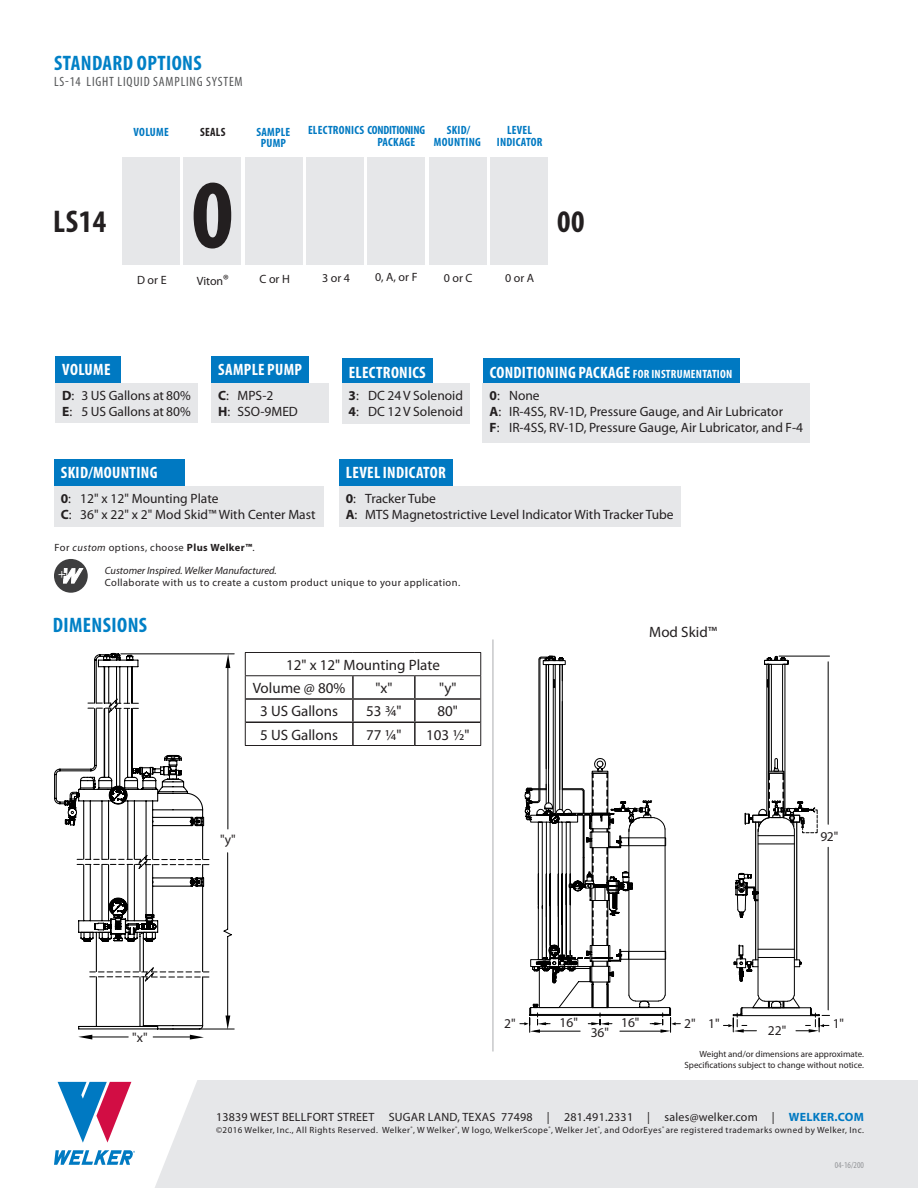
<style>
.page{position:relative;width:918px;height:1188px;background:#fff}
.page>*{position:absolute;margin:0;border:0;box-sizing:border-box;transform-origin:0 0}
.t1{font:700 condensed 99px "Myriad Pro";color:#231f20}
.t2{font:700 condensed 31.5px "Myriad Pro";letter-spacing:.02em;color:#231f20}
.t3{font:700 condensed 21px "Myriad Pro";letter-spacing:.02em;color:#0080c6}
.t4{font:700 condensed 16.5px "Myriad Pro";letter-spacing:.02em;color:#fff}
.t5{font:15px "Myriad Pro";color:#231f20}
.t6{font:13.5px "Myriad Pro";color:#231f20}
.t7{font:condensed 13.5px "Myriad Pro";letter-spacing:.06em;color:#545557}
.t8{font:12px "Myriad Pro";letter-spacing:.02em;color:#231f20}
.t9{font:700 condensed 12px/11.4px "Myriad Pro";letter-spacing:.02em;color:#0079c2}
.t10{font:700 condensed 12px "Myriad Pro";letter-spacing:.02em;color:#231f20}
.t11{font:10.5px "Myriad Pro";letter-spacing:.04em;color:#231f20}
.t12{font:italic 10.5px "Myriad Pro";color:#231f20}
.t13{font:9px "Myriad Pro";letter-spacing:.05em;color:#231f20}
.t14{font:9px "Myriad Pro";color:#231f20}
.t15{font:condensed 9px "Myriad Pro";color:#939598}
.s1{font-stretch:condensed;font-size:15px}
.s2{font-weight:700}
.s3{font-size:12px}
.s4{font-style:italic}
.s5{font-weight:700;color:#0079c2}
</style>
<div class="page">
<div style="left:155px;top:1080px;width:763px;height:108px;background:#e6e7e9"></div>
<svg style="left:58px;top:1082px;width:73px;height:61px"></svg>
<svg style="left:54px;top:1150px;width:81px;height:15px"></svg>
<div style="left:55px;top:356px;width:65px;height:37px;background:#0079c2"></div>
<div style="left:55px;top:383px;width:143px;height:40px;background:#e6e7e9"></div>
<div style="left:211px;top:356px;width:98px;height:37px;background:#0079c2"></div>
<div style="left:211px;top:383px;width:117px;height:40px;background:#e6e7e9"></div>
<div style="left:54px;top:459px;width:130px;height:37px;background:#0079c2"></div>
<div style="left:54px;top:486px;width:270px;height:40px;background:#e6e7e9"></div>
<div style="left:339px;top:459px;width:114px;height:37px;background:#0079c2"></div>
<div style="left:339px;top:486px;width:342px;height:40px;background:#e6e7e9"></div>
<div style="left:342px;top:358px;width:91px;height:35px;background:#0079c2"></div>
<div style="left:342px;top:383px;width:128px;height:40px;background:#e6e7e9"></div>
<div style="left:483px;top:358px;width:256px;height:35px;background:#0079c2"></div>
<div style="left:483px;top:383px;width:327px;height:60px;background:#e6e7e9"></div>
<div style="left:54px;top:559px;width:34px;height:34px;background:#3e3e3f;border-radius:50%"></div>
<svg style="left:58px;top:569px;width:25px;height:14px"></svg>
<div style="left:429px;top:157px;width:58px;height:108px;background:#e6e7e9"></div>
<div style="left:490px;top:157px;width:58px;height:108px;background:#e6e7e9"></div>
<div style="left:368px;top:157px;width:57px;height:108px;background:#e6e7e9"></div>
<div style="left:306px;top:157px;width:58px;height:108px;background:#e6e7e9"></div>
<div style="left:245px;top:157px;width:58px;height:108px;background:#e6e7e9"></div>
<div style="left:122px;top:157px;width:58px;height:108px;background:#e6e7e9"></div>
<div style="left:184px;top:157px;width:57px;height:108px;background:#e6e7e9"></div>
<svg style="left:54px;top:652px;width:61px;height:213px"></svg>
<svg style="left:77px;top:653px;width:158px;height:387px"></svg>
<hr style="left:227px;top:666px;width:1px;height:163px;background:#000">
<hr style="left:153px;top:1037px;width:42px;height:1px;background:#000">
<hr style="left:352px;top:676px;width:2px;height:22px;background:#231f20">
<hr style="left:414px;top:676px;width:2px;height:22px;background:#231f20">
<hr style="left:246px;top:698px;width:107px;height:2px;background:#231f20">
<hr style="left:353px;top:698px;width:62px;height:2px;background:#231f20">
<hr style="left:352px;top:700px;width:2px;height:22px;background:#231f20">
<hr style="left:415px;top:698px;width:65px;height:2px;background:#231f20">
<hr style="left:414px;top:700px;width:2px;height:22px;background:#231f20">
<hr style="left:246px;top:722px;width:107px;height:1px;background:#231f20">
<hr style="left:353px;top:722px;width:62px;height:1px;background:#231f20">
<hr style="left:352px;top:723px;width:2px;height:22px;background:#231f20">
<hr style="left:415px;top:722px;width:65px;height:1px;background:#231f20">
<hr style="left:414px;top:723px;width:2px;height:22px;background:#231f20">
<hr style="left:245px;top:652px;width:108px;height:1px;background:#231f20">
<hr style="left:353px;top:652px;width:62px;height:1px;background:#231f20">
<hr style="left:415px;top:652px;width:66px;height:1px;background:#231f20">
<hr style="left:245px;top:675px;width:108px;height:1px;background:#231f20">
<hr style="left:353px;top:675px;width:62px;height:1px;background:#231f20">
<hr style="left:415px;top:675px;width:66px;height:1px;background:#231f20">
<svg style="left:245px;top:653px;width:1px;height:92px"></svg>
<svg style="left:480px;top:653px;width:1px;height:92px"></svg>
<hr style="left:245px;top:745px;width:108px;height:1px;background:#231f20">
<hr style="left:353px;top:745px;width:62px;height:1px;background:#231f20">
<hr style="left:415px;top:745px;width:66px;height:1px;background:#231f20">
<svg style="left:519px;top:656px;width:162px;height:377px"></svg>
<svg style="left:723px;top:655px;width:107px;height:378px"></svg>
<hr style="left:492px;top:639px;width:2px;height:412px;background:#c7c8ca">
<p class="t3" style="left:54px;top:50px;width:149px">STANDARD OPTIONS</p>
<p class="t7" style="left:54px;top:73px;width:190px">LS-14 LIGHT LIQUID SAMPLING SYSTEM</p>
<p class="t9" style="left:134px;top:126px;width:37px">VOLUME</p>
<p class="t10" style="left:200px;top:124px;width:27px">SEALS</p>
<p class="t9" style="left:257px;top:126px;width:35px">SAMPLE</p>
<p class="t9" style="left:261px;top:137px;width:27px">PUMP</p>
<p class="t9" style="left:377px;top:124px;width:49px;text-indent:-69px">ELECTRONICS CONDITIONING<br>PACKAGE</p>
<p class="t9" style="left:447px;top:124px;width:25px">SKID/</p>
<p class="t9" style="left:434px;top:136px;width:48px">MOUNTING</p>
<p class="t9" style="left:507px;top:124px;width:26px">LEVEL</p>
<p class="t9" style="left:497px;top:136px;width:47px">INDICATOR</p>
<p class="t1" style="left:191px;top:153px;width:44px">0</p>
<p class="t2" style="left:53px;top:202px;width:55px">LS14</p>
<p class="t2" style="left:557px;top:202px;width:29px">00</p>
<p class="t8" style="left:137px;top:272px;width:31px">D or E</p>
<p class="t8" style="left:260px;top:272px;width:32px">C or H</p>
<p class="t8" style="left:197px;top:274px;width:34px">Viton<span class="s1">®</span></p>
<p class="t8" style="left:322px;top:270px;width:29px">3 or 4</p>
<p class="t8" style="left:375px;top:269px;width:44px">0, A, or F</p>
<p class="t8" style="left:444px;top:271px;width:30px">0 or C</p>
<p class="t8" style="left:505px;top:271px;width:31px">0 or A</p>
<p class="t4" style="left:62px;top:359px;width:50px">VOLUME</p>
<p class="t6" style="left:62px;top:387px;width:130px"><span class="s2">D</span>: 3 US Gallons at 80%</p>
<p class="t6" style="left:62px;top:403px;width:130px"><span class="s2">E</span>: 5 US Gallons at 80%</p>
<p class="t4" style="left:218px;top:359px;width:85px">SAMPLE PUMP</p>
<p class="t6" style="left:218px;top:387px;width:57px"><span class="s2">C</span>: MPS-2</p>
<p class="t6" style="left:218px;top:403px;width:81px"><span class="s2">H</span>: SSO-9MED</p>
<p class="t4" style="left:349px;top:362px;width:78px">ELECTRONICS</p>
<p class="t6" style="left:349px;top:387px;width:116px"><span class="s2">3</span>: DC 24 V Solenoid</p>
<p class="t6" style="left:349px;top:403px;width:116px"><span class="s2">4</span>: DC 12 V Solenoid</p>
<p class="t4" style="left:490px;top:362px;width:244px">CONDITIONING PACKAGE <span class="s3">FOR INSTRUMENTATION</span></p>
<p class="t6" style="left:490px;top:387px;width:52px"><span class="s2">0</span>: None</p>
<p class="t6" style="left:490px;top:403px;width:295px"><span class="s2">A</span>: IR-4SS, RV-1D, Pressure Gauge, and Air Lubricator</p>
<p class="t6" style="left:490px;top:419px;width:315px"><span class="s2">F</span>: IR-4SS, RV-1D, Pressure Gauge, Air Lubricator, and F-4</p>
<p class="t4" style="left:61px;top:462px;width:98px">SKID/MOUNTING</p>
<p class="t6" style="left:61px;top:490px;width:159px"><span class="s2">0</span>: 12" x 12" Mounting Plate</p>
<p class="t6" style="left:61px;top:506px;width:256px"><span class="s2">C</span>: 36" x 22" x 2" Mod Skid™ With Center Mast</p>
<p class="t11" style="left:55px;top:541px;width:202px">For <span class="s4">custom</span> options, choose <span class="s2">Plus Welker™</span>.</p>
<p class="t4" style="left:346px;top:462px;width:101px">LEVEL INDICATOR</p>
<p class="t6" style="left:346px;top:490px;width:92px"><span class="s2">0</span>: Tracker Tube</p>
<p class="t6" style="left:346px;top:506px;width:330px"><span class="s2">A</span>: MTS Magnetostrictive Level Indicator With Tracker Tube</p>
<p class="t12" style="left:105px;top:564px;width:174px">Customer Inspired. Welker Manufactured.</p>
<p class="t11" style="left:105px;top:576px;width:357px">Collaborate with us to create a custom product unique to your application.</p>
<p class="t3" style="left:53px;top:611px;width:96px">DIMENSIONS</p>
<p class="t5" style="left:286px;top:655px;width:155px">12" x 12" Mounting Plate</p>
<p class="t5" style="left:253px;top:679px;width:94px">Volume @ 80%</p>
<p class="t5" style="left:375px;top:679px;width:19px">"x"</p>
<p class="t5" style="left:439px;top:679px;width:19px">"y"</p>
<p class="t5" style="left:260px;top:702px;width:79px">3 US Gallons</p>
<p class="t5" style="left:366px;top:702px;width:37px">53 3/4"</p>
<p class="t5" style="left:438px;top:702px;width:22px">80"</p>
<p class="t5" style="left:260px;top:725px;width:79px">5 US Gallons</p>
<p class="t5" style="left:366px;top:725px;width:37px">77 1/4"</p>
<p class="t5" style="left:426px;top:725px;width:45px">103 1/2"</p>
<p class="t6" style="left:220px;top:831px;width:17px">"y"</p>
<p class="t5" style="left:649px;top:622px;width:69px">Mod Skid™</p>
<p class="t6" style="left:820px;top:828px;width:19px">92"</p>
<p class="t6" style="left:132px;top:1029px;width:17px">"x"</p>
<p class="t6" style="left:560px;top:1014px;width:20px">16"</p>
<p class="t6" style="left:621px;top:1014px;width:20px">16"</p>
<p class="t6" style="left:504px;top:1016px;width:13px">2"</p>
<p class="t6" style="left:684px;top:1016px;width:13px">2"</p>
<p class="t6" style="left:708px;top:1016px;width:13px">1"</p>
<p class="t6" style="left:833px;top:1016px;width:13px">1"</p>
<p class="t6" style="left:591px;top:1025px;width:20px">36"</p>
<p class="t6" style="left:768px;top:1022px;width:20px">22"</p>
<p class="t14" style="left:700px;top:1049px;width:166px">Weight and/or dimensions are approximate.</p>
<p class="t14" style="left:685px;top:1060px;width:181px">Specifications subject to change without notice.</p>
<p class="t8" style="left:216px;top:1110px;width:649px">13839 WEST BELLFORT STREET SUGAR LAND, TEXAS 77498 | 281.491.2331 | sales@welker.com | <span class="s5">WELKER.COM</span></p>
<p class="t13" style="left:216px;top:1125px;width:649px">©2016 Welker, Inc., All Rights Reserved. Welker<sup>®</sup>, W Welker<sup>®</sup>, W logo, WelkerScope<sup>®</sup>, Welker Jet<sup>®</sup>, and OdorEyes<sup>®</sup> are registered trademarks owned by Welker, Inc.</p>
<p class="t15" style="left:835px;top:1159px;width:31px">04-16/200</p>
</div>
